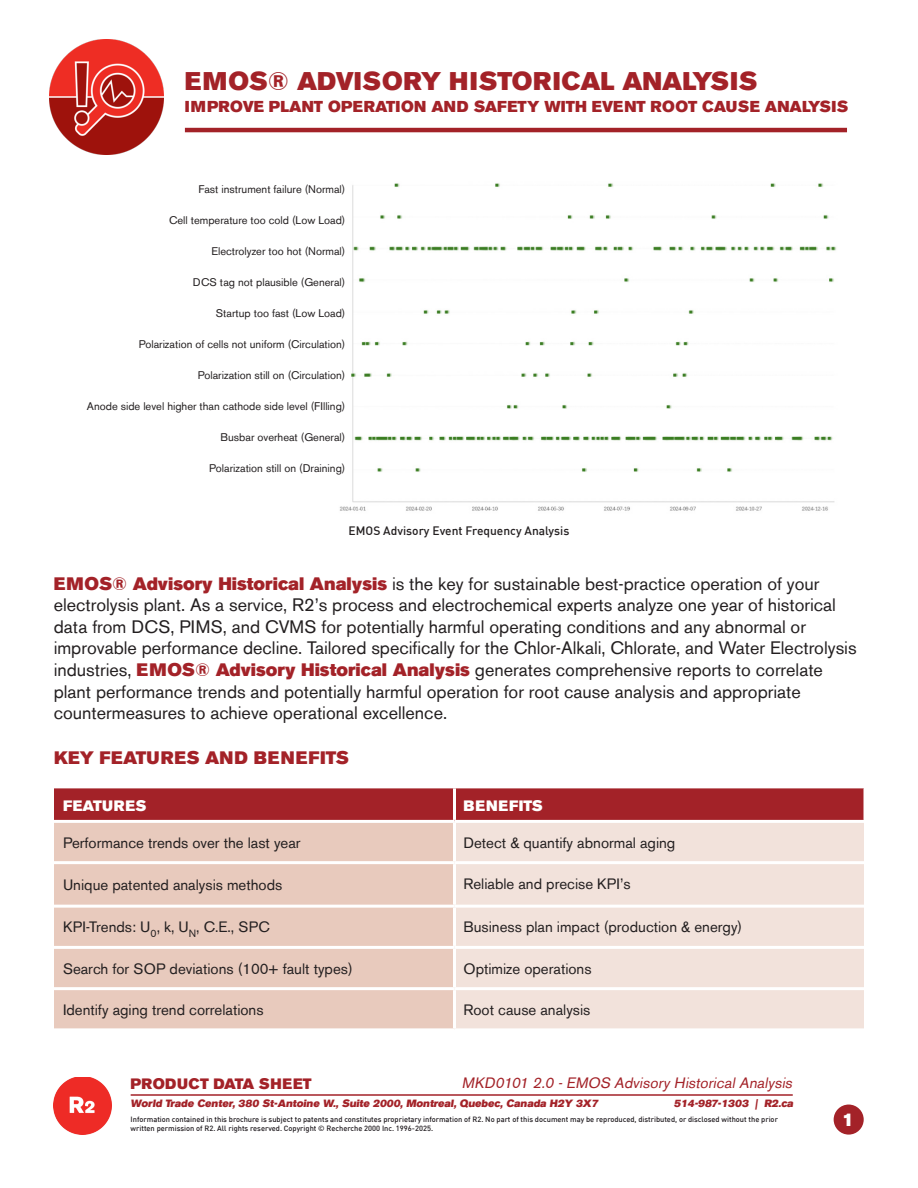
<style>
.page{position:relative;width:918px;height:1188px;background:#fff}
.page>*{position:absolute;margin:0;border:0;box-sizing:border-box;transform-origin:0 0}
.t1{font:25.5px "Akzidenz Grotesk BE Super";color:#a32228}
.t2{font:18px/21.6px "Akzidenz Grotesk BE";color:#231f20}
.t3{font:18px "Akzidenz Grotesk BE Super";letter-spacing:.02em;color:#a32228}
.t4{font:18px "Akzidenz Grotesk BE Super";color:#fff}
.t5{font:15.75px "Akzidenz Grotesk BE Super";letter-spacing:.005em;color:#a32228}
.t6{font:15px "Akzidenz Grotesk BE";color:#231f20}
.t7{font:italic 15px "Akzidenz Grotesk BE";color:#a32228}
.t8{font:15px "Akzidenz Grotesk BE Super";letter-spacing:.03em;color:#a32228}
.t9{font:15px "Akzidenz Grotesk BE Super";letter-spacing:.02em;color:#fff}
.t10{font:15px "Akzidenz Grotesk BE Super";letter-spacing:.065em;color:#fff}
.t11{font:500 12px "DIN";color:#231f20}
.t12{font:11.1px "Akzidenz Grotesk BE";color:#231f20}
.t13{font:10.5px "Akzidenz Grotesk BE Super";color:#a32228}
.t14{font:500 7.5px/9px "DIN";color:#1f1a1e}
.s1{font-family:"Akzidenz Grotesk BE Super";color:#a32228}
</style>
<div class="page">
<img style="left:339px;top:183px;width:498px;height:328px">
<div style="left:76px;top:169px;width:273px;height:330px;background:#fff"></div>
<img style="left:49px;top:40px;width:114px;height:114px">
<hr style="left:185px;top:128px;width:662px;height:4px;background:#a32228">
<div style="left:54px;top:788px;width:810px;height:32px;background:#a32228"></div>
<div style="left:54px;top:823px;width:399px;height:205px;background:#e8cabd"></div>
<div style="left:456px;top:823px;width:408px;height:205px;background:#f2e2db"></div>
<hr style="left:54px;top:861px;width:400px;height:3px;background:#fff">
<hr style="left:454px;top:861px;width:410px;height:3px;background:#fff">
<hr style="left:54px;top:905px;width:400px;height:3px;background:#fff">
<hr style="left:454px;top:905px;width:410px;height:3px;background:#fff">
<hr style="left:54px;top:946px;width:400px;height:3px;background:#fff">
<hr style="left:454px;top:946px;width:410px;height:3px;background:#fff">
<hr style="left:54px;top:987px;width:400px;height:3px;background:#fff">
<hr style="left:454px;top:987px;width:410px;height:3px;background:#fff">
<hr style="left:453px;top:788px;width:3px;height:32px;background:#fff">
<img style="left:53px;top:1077px;width:58px;height:58px">
<hr style="left:131px;top:1094px;width:662px;height:2px;background:#a32228">
<div style="left:834px;top:1105px;width:30px;height:30px;background:#a32228;border-radius:50%"></div>
<p class="t1" style="left:185px;top:66px;width:574px">EMOS® ADVISORY HISTORICAL ANALYSIS</p>
<p class="t5" style="left:185px;top:98px;width:665px">IMPROVE PLANT OPERATION AND SAFETY WITH EVENT ROOT CAUSE ANALYSIS</p>
<p class="t12" style="left:198px;top:183px;width:148px">Fast instrument failure (Normal)</p>
<p class="t12" style="left:169px;top:214px;width:178px">Cell temperature too cold (Low Load)</p>
<p class="t12" style="left:211px;top:245px;width:136px">Electrolyzer too hot (Normal)</p>
<p class="t12" style="left:193px;top:276px;width:154px">DCS tag not plausible (General)</p>
<p class="t12" style="left:216px;top:307px;width:131px">Startup too fast (Low Load)</p>
<p class="t12" style="left:139px;top:338px;width:208px">Polarization of cells not uniform (Circulation)</p>
<p class="t12" style="left:198px;top:369px;width:149px">Polarization still on (Circulation)</p>
<p class="t12" style="left:87px;top:400px;width:260px">Anode side level higher than cathode side level (FIlling)</p>
<p class="t12" style="left:221px;top:431px;width:126px">Busbar overheat (General)</p>
<p class="t12" style="left:209px;top:462px;width:138px">Polarization still on (Draining)</p>
<p class="t11" style="left:349px;top:523px;width:222px">EMOS Advisory Event Frequency Analysis</p>
<p class="t2" style="left:54px;top:573px;width:804px"><span class="s1">EMOS® Advisory Historical Analysis</span> is the key for sustainable best-practice operation of your electrolysis plant. As a service, R2’s process and electrochemical experts analyze one year of historical data from DCS, PIMS, and CVMS for potentially harmful operating conditions and any abnormal or improvable performance decline. Tailored specifically for the Chlor-Alkali, Chlorate, and Water Electrolysis industries, <span class="s1">EMOS® Advisory Historical Analysis</span> generates comprehensive reports to correlate plant performance trends and potentially harmful operation for root cause analysis and appropriate countermeasures to achieve operational excellence.</p>
<p class="t3" style="left:54px;top:748px;width:296px">KEY FEATURES AND BENEFITS</p>
<p class="t9" style="left:63px;top:797px;width:85px">FEATURES</p>
<p class="t10" style="left:464px;top:797px;width:81px">BENEFITS</p>
<p class="t6" style="left:63px;top:833px;width:239px">Performance trends over the last year</p>
<p class="t6" style="left:464px;top:833px;width:213px">Detect &amp; quantify abnormal aging</p>
<p class="t6" style="left:63px;top:876px;width:221px">Unique patented analysis methods</p>
<p class="t6" style="left:464px;top:875px;width:169px">Reliable and precise KPI’s</p>
<p class="t6" style="left:63px;top:918px;width:208px">KPI-Trends: U<sub>0</sub>, k, U<sub>N</sub>, C.E., SPC</p>
<p class="t6" style="left:464px;top:918px;width:280px">Business plan impact (production &amp; energy)</p>
<p class="t6" style="left:63px;top:959px;width:291px">Search for SOP deviations (100+ fault types)</p>
<p class="t6" style="left:464px;top:959px;width:130px">Optimize operations</p>
<p class="t6" style="left:63px;top:1001px;width:202px">Identify aging trend correlations</p>
<p class="t6" style="left:464px;top:1001px;width:128px">Root cause analysis</p>
<p class="t7" style="left:462px;top:1074px;width:335px">MKD0101 2.0 - EMOS Advisory Historical Analysis</p>
<p class="t8" style="left:131px;top:1075px;width:182px">PRODUCT DATA SHEET</p>
<p class="t13" style="left:131px;top:1098px;width:471px">World Trade Center, 380 St-Antoine W., Suite 2000, Montreal, Quebec, Canada H2Y 3X7</p>
<p class="t13" style="left:674px;top:1098px;width:123px">514-987-1303 | R2.ca</p>
<p class="t14" style="left:131px;top:1115px;width:649px">Information contained in this brochure is subject to patents and constitutes proprietary information of R2. No part of this document may be reproduced, distributed, or disclosed without the prior written permission of R2. All rights reserved. Copyright © Recherche 2000 Inc. 1996-2025.</p>
<p class="t4" style="left:842px;top:1110px;width:13px">1</p>
</div>
